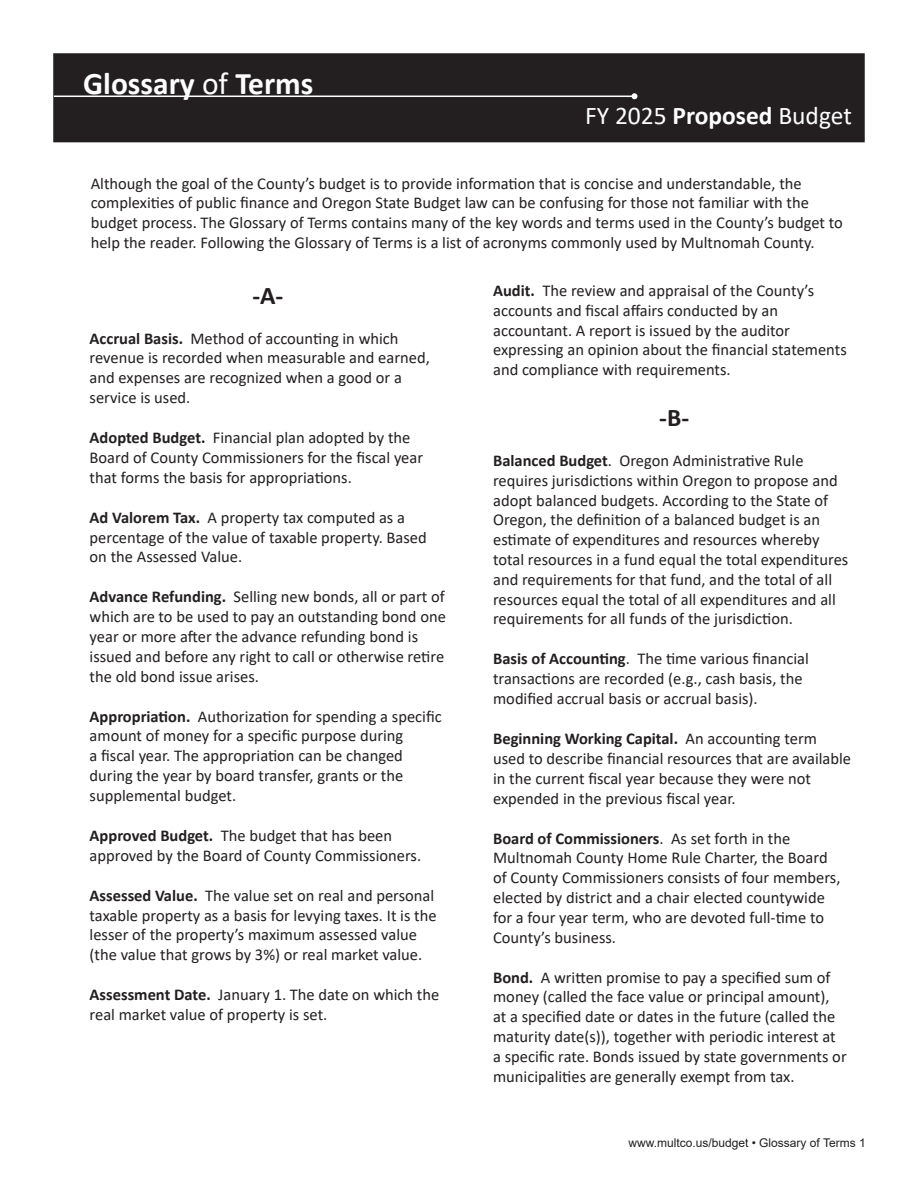
<style>
.page{position:relative;width:918px;height:1188px;background:#fff}
.page>*{position:absolute;margin:0;border:0;box-sizing:border-box;transform-origin:0 0}
.t1{font:700 31.5px "Calibri";color:#fff}
.t2{font:25.5px "Calibri";color:#fff}
.Glossary_Letters{font:700 25.5px "Calibri";color:#231f20}
.Glossary_Definitions{font:16.5px/19.8px "Calibri";color:#231f20}
.t3{font:12px "Arial";color:#231f20}
.s1{font-weight:400}
.s2{font-weight:700}
</style>
<div class="page">
<div style="left:54px;top:54px;width:810px;height:88px;background:#231f20"></div>
<div style="left:53px;top:53px;width:812px;height:89px;border:2px solid #231f20"></div>
<hr style="left:54px;top:96px;width:580px;height:1px;background:#fff">
<svg style="left:632px;top:93px;width:6px;height:6px"></svg>
<h1 class="t1" style="left:83px;top:61px;width:232px">Glossary <span class="s1">of</span> Terms</h1>
<h2 class="t2" style="left:585px;top:98px;width:268px">FY 2025 <span class="s2">Proposed</span> Budget</h2>
<p class="Glossary_Definitions" style="left:91px;top:173px;width:754px">Although the goal of the County’s budget is to provide information that is concise and understandable, the complexities of public finance and Oregon State Budget law can be confusing for those not familiar with the budget process. The Glossary of Terms contains many of the key words and terms used in the County’s budget to help the reader. Following the Glossary of Terms is a list of acronyms commonly used by Multnomah County.</p>
<p class="Glossary_Letters" style="left:252px;top:277px;width:32px">-A-</p>
<p class="Glossary_Definitions" style="left:90px;top:328px;width:342px"><span class="s2">Accrual Basis.</span> Method of accounting in which revenue is recorded when measurable and earned, and expenses are recognized when a good or a service is used.</p>
<p class="Glossary_Definitions" style="left:90px;top:427px;width:335px"><span class="s2">Adopted Budget.</span> Financial plan adopted by the<br>Board of County Commissioners for the fiscal year that forms the basis for appropriations.</p>
<p class="Glossary_Definitions" style="left:90px;top:507px;width:339px"><span class="s2">Ad Valorem Tax.</span> A property tax computed as a percentage of the value of taxable property. Based on the Assessed Value.</p>
<p class="Glossary_Definitions" style="left:90px;top:587px;width:358px"><span class="s2">Advance Refunding.</span> Selling new bonds, all or part of which are to be used to pay an outstanding bond one year or more after the advance refunding bond is issued and before any right to call or otherwise retire the old bond issue arises.</p>
<p class="Glossary_Definitions" style="left:90px;top:706px;width:354px"><span class="s2">Appropriation.</span> Authorization for spending a specific amount of money for a specific purpose during<br>a fiscal year. The appropriation can be changed during the year by board transfer, grants or the supplemental budget.</p>
<p class="Glossary_Definitions" style="left:90px;top:825px;width:333px"><span class="s2">Approved Budget.</span> The budget that has been approved by the Board of County Commissioners.</p>
<p class="Glossary_Definitions" style="left:90px;top:885px;width:349px"><span class="s2">Assessed Value.</span> The value set on real and personal taxable property as a basis for levying taxes. It is the lesser of the property’s maximum assessed value (the value that grows by 3%) or real market value.</p>
<p class="Glossary_Definitions" style="left:90px;top:984px;width:351px"><span class="s2">Assessment Date.</span> January 1. The date on which the real market value of property is set.</p>
<p class="Glossary_Definitions" style="left:493px;top:280px;width:355px"><span class="s2">Audit.</span> The review and appraisal of the County’s accounts and fiscal affairs conducted by an accountant. A report is issued by the auditor expressing an opinion about the financial statements and compliance with requirements.</p>
<p class="Glossary_Letters" style="left:659px;top:399px;width:31px">-B-</p>
<p class="Glossary_Definitions" style="left:493px;top:450px;width:357px"><span class="s2">Balanced Budget</span>. Oregon Administrative Rule requires jurisdictions within Oregon to propose and adopt balanced budgets. According to the State of Oregon, the definition of a balanced budget is an estimate of expenditures and resources whereby total resources in a fund equal the total expenditures and requirements for that fund, and the total of all resources equal the total of all expenditures and all requirements for all funds of the jurisdiction.</p>
<p class="Glossary_Definitions" style="left:493px;top:649px;width:317px"><span class="s2">Basis of Accounting</span>. The time various financial transactions are recorded (e.g., cash basis, the modified accrual basis or accrual basis).</p>
<p class="Glossary_Definitions" style="left:493px;top:728px;width:360px"><span class="s2">Beginning Working Capital.</span> An accounting term used to describe financial resources that are available in the current fiscal year because they were not expended in the previous fiscal year.</p>
<p class="Glossary_Definitions" style="left:493px;top:828px;width:349px"><span class="s2">Board of Commissioners</span>. As set forth in the Multnomah County Home Rule Charter, the Board of County Commissioners consists of four members, elected by district and a chair elected countywide for a four year term, who are devoted full-time to County’s business.</p>
<p class="Glossary_Definitions" style="left:493px;top:967px;width:355px"><span class="s2">Bond.</span> A written promise to pay a specified sum of money (called the face value or principal amount), at a specified date or dates in the future (called the maturity date(s)), together with periodic interest at a specific rate. Bonds issued by state governments or municipalities are generally exempt from tax.</p>
<p class="t3" style="left:628px;top:1135px;width:239px">www.multco.us/budget • Glossary of Terms 1</p>
</div>
